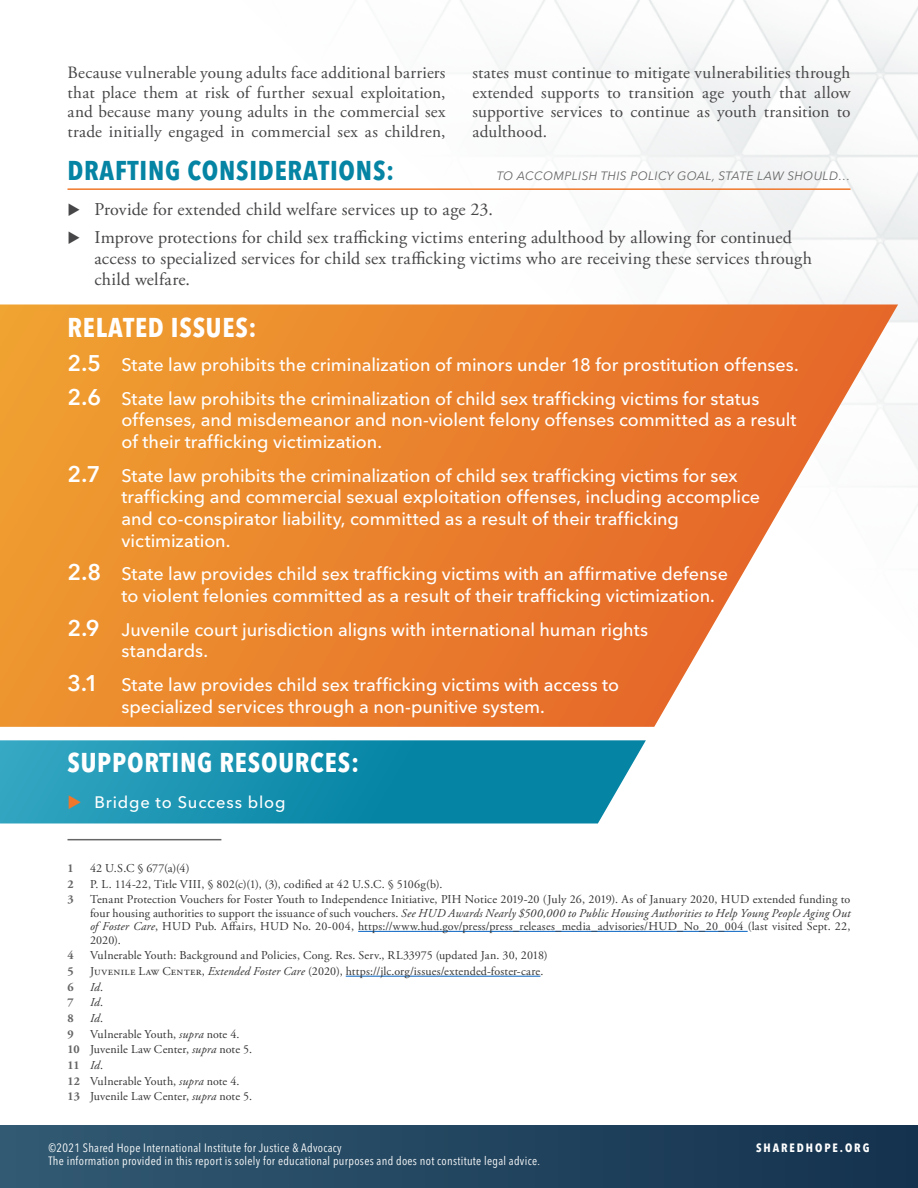
<style>
.page{position:relative;width:918px;height:1188px;background:#fff}
.page>*{position:absolute;margin:0;border:0;box-sizing:border-box;transform-origin:0 0}
.t1{font:700 condensed 27px "Avenir Next LT Pro";letter-spacing:.03em;color:#fff}
.t2{font:700 condensed 27px "Avenir Next LT Pro";letter-spacing:.03em;color:#0584a4}
.t3{font:500 18px/21.6px "Avenir Next LT Pro";letter-spacing:-.005em;color:#fff}
.t4{font:18px/27.8px "Adobe Garamond Pro";letter-spacing:-.05em;color:#464547}
.t5{font:17.25px/19.5px "Adobe Garamond Pro";letter-spacing:.005em;color:#464547;text-align:justify}
.t6{font:500 16.5px "Avenir Next LT Pro";letter-spacing:.05em;color:#fff}
.t7{font:12px/13.5px "Adobe Garamond Pro";letter-spacing:.015em;color:#333;text-align:justify}
.t8{font:condensed 12px "Avenir Next LT Pro";letter-spacing:.025em;color:#fff}
.t9{font:12px/15.6px "Adobe Garamond Pro";letter-spacing:-.015em;color:#333}
.t10{font:italic 12px "Avenir Next LT Pro";letter-spacing:.03em;color:#666}
.t11{font:700 condensed 12px "Avenir Next LT Pro";letter-spacing:.16em;color:#fff}
.t12{font:700 12px "Adobe Garamond Pro";color:#666}
.t13{font:italic 12px "Adobe Garamond Pro";color:#333}
.s1{font-weight:600;font-size:22.5px}
.s2{font-style:italic}
.s3{font-style:normal}
.s4{font-weight:700;color:#666}
</style>
<div class="page">
<img style="left:221px;top:0;width:697px;height:977px">
<div style="left:0;top:1126px;width:918px;height:62px;background:linear-gradient(to right,#325a72,#14324d)"></div>
<svg style="left:0;top:304px;width:898px;height:423px;background:#ec9349"></svg>
<svg style="left:0;top:740px;width:646px;height:84px;background:#1f94b1"></svg>
<hr style="left:358px;top:931px;width:390px;height:1px;background:#0563c1">
<hr style="left:346px;top:976px;width:194px;height:1px;background:#0563c1">
<hr style="left:68px;top:839px;width:153px;height:1px;background:#666">
<hr style="left:68px;top:188px;width:782px;height:2px;background:#f0772a">
<svg style="left:69px;top:795px;width:12px;height:14px"></svg>
<p class="t5" style="left:68px;top:64px;width:380px">Because vulnerable young adults face additional barriers that place them at risk of further sexual exploitation, and because many young adults in the commercial sex trade initially engaged in commercial sex as children,</p>
<p class="t5" style="left:472px;top:64px;width:380px">states must continue to mitigate vulnerabilities through extended supports to transition age youth that allow supportive services to continue as youth transition to adulthood.</p>
<h1 class="t2" style="left:68px;top:154px;width:328px">DRAFTING CONSIDERATIONS:</h1>
<p class="t10" style="left:497px;top:169px;width:355px">TO ACCOMPLISH THIS POLICY GOAL, STATE LAW SHOULD…</p>
<p class="t4" style="left:94px;top:196px;width:699px">Provide for extended child welfare services up to age 23.<br>Improve protections for child sex trafficking victims entering adulthood by allowing for continued</p>
<p class="t4" style="left:94px;top:248px;width:719px;line-height:21px">access to specialized services for child sex trafficking victims who are receiving these services through child welfare.</p>
<h1 class="t1" style="left:68px;top:311px;width:191px">RELATED ISSUES:</h1>
<p class="t3" style="left:68px;top:348px;width:733px;line-height:33.8px"><span class="s1">2.5</span> State law prohibits the criminalization of minors under 18 for prostitution offenses.<br><span class="s1">2.6</span> State law prohibits the criminalization of child sex trafficking victims for status</p>
<p class="t3" style="left:122px;top:409px;width:676px">offenses, and misdemeanor and non-violent felony offenses committed as a result of their trafficking victimization.</p>
<p class="t3" style="left:122px;top:465px;width:640px;text-indent:-54px"><span class="s1">2.7</span> State law prohibits the criminalization of child sex trafficking victims for sex trafficking and commercial sexual exploitation offenses, including accomplice and co-conspirator liability, committed as a result of their trafficking victimization.</p>
<p class="t3" style="left:122px;top:563px;width:608px;text-indent:-54px"><span class="s1">2.8</span> State law provides child sex trafficking victims with an affirmative defense to violent felonies committed as a result of their trafficking victimization.</p>
<p class="t3" style="left:122px;top:619px;width:528px;text-indent:-54px"><span class="s1">2.9</span> Juvenile court jurisdiction aligns with international human rights standards.</p>
<p class="t3" style="left:122px;top:674px;width:499px;text-indent:-54px"><span class="s1">3.1</span> State law provides child sex trafficking victims with access to specialized services through a non-punitive system.</p>
<h1 class="t1" style="left:68px;top:746px;width:293px">SUPPORTING RESOURCES:</h1>
<p class="t6" style="left:95px;top:792px;width:193px">Bridge to Success blog</p>
<p class="t12" style="left:68px;top:861px;width:8px">1</p>
<p class="t7" style="left:90px;top:862px;width:101px">42 U.S.C § 677(a)(4)</p>
<p class="t12" style="left:68px;top:877px;width:8px">2</p>
<p class="t7" style="left:90px;top:877px;width:354px">P. L. 114-22, Title VIII, § 802(c)(1), (3), codified at 42 U.S.C. § 5106g(b).</p>
<p class="t12" style="left:68px;top:892px;width:8px">3</p>
<p class="t7" style="left:90px;top:893px;width:762px">Tenant Protection Vouchers for Foster Youth to Independence Initiative, PIH Notice 2019-20 (July 26, 2019). As of January 2020, HUD extended funding to four housing authorities to support the issuance of such vouchers. <span class="s2">See HUD Awards Nearly $500,000 to Public Housing Authorities to Help Young People Aging Out of Foster Care</span>, HUD Pub. Affairs, HUD No. 20-004, https://www.hud.gov/press/press_releases_media_advisories/HUD_No_20_004 (last visited Sept. 22, 2020).</p>
<p class="t12" style="left:68px;top:949px;width:8px">4</p>
<p class="t7" style="left:90px;top:949px;width:459px">Vulnerable Youth: Background and Policies, Cong. Res. Serv., RL33975 (updated Jan. 30, 2018)</p>
<p class="t12" style="left:68px;top:964px;width:8px">5</p>
<p class="t7" style="left:90px;top:965px;width:455px">Juvenile Law Center, <span class="s2">Extended Foster Care</span> (2020), https://jlc.org/issues/extended-foster-care.</p>
<p class="t12" style="left:68px;top:980px;width:8px">6</p>
<p class="t13" style="left:90px;top:980px;width:15px">Id<span class="s3">.</span></p>
<p class="t12" style="left:68px;top:996px;width:8px">7</p>
<p class="t13" style="left:90px;top:995px;width:15px">Id<span class="s3">.</span></p>
<p class="t12" style="left:68px;top:1011px;width:8px">8</p>
<p class="t13" style="left:90px;top:1011px;width:15px">Id<span class="s3">.</span></p>
<p class="t12" style="left:68px;top:1027px;width:8px">9</p>
<p class="t9" style="left:68px;top:1026px;width:186px;text-indent:22px">Vulnerable Youth, <span class="s2">supra</span> note 4.<br><span class="s4">10</span> Juvenile Law Center, <span class="s2">supra</span> note 5.<br><span class="s4">11</span> <span class="s2">Id</span>.<br><span class="s4">12</span> Vulnerable Youth, <span class="s2">supra</span> note 4.<br><span class="s4">13</span> Juvenile Law Center, <span class="s2">supra</span> note 5.</p>
<p class="t8" style="left:49px;top:1140px;width:295px">©2021 Shared Hope International Institute for Justice &amp; Advocacy</p>
<p class="t11" style="left:756px;top:1140px;width:115px">SHAREDHOPE.ORG</p>
<p class="t8" style="left:49px;top:1154px;width:493px">The information provided in this report is solely for educational purposes and does not constitute legal advice.</p>
</div>
